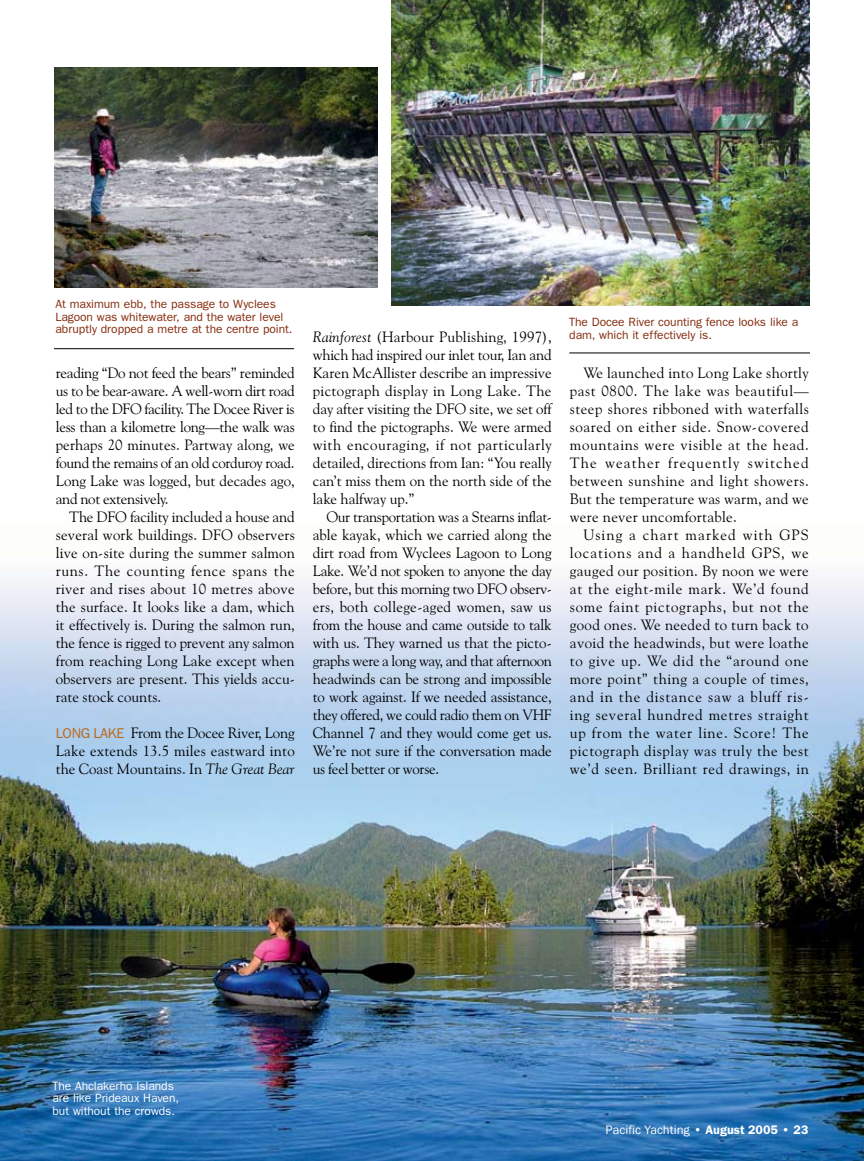
<style>
.page{position:relative;width:864px;height:1161px;background:#fff}
.page>*{position:absolute;margin:0;border:0;box-sizing:border-box;transform-origin:0 0}
.t1{font:15px/18px "Goudy Old Style BT";color:#000;text-align:justify}
.t2{font:12.75px "Franklin Got URWT Boo";color:#fff}
.t3{font:12px/12.3px "Franklin Gothic";letter-spacing:-.005em;color:#852b0c}
.t4{font:12px/12.3px "Franklin Gothic";letter-spacing:-.005em;color:#fff}
.s1{font-family:"Franklin Gothic";font-size:14.25px;color:#bc671b}
.s2{font-style:italic}
.s3{font-family:"Franklin Got URWT Dem"}
</style>
<div class="page">
<img style="left:0;top:575px;width:864px;height:586px">
<img style="left:54px;top:68px;width:324px;height:220px">
<hr style="left:54px;top:348px;width:240px;height:1px;background:#000">
<img style="left:391px;top:0;width:419px;height:306px">
<hr style="left:569px;top:353px;width:241px;height:1px;background:#000">
<p class="t3" style="left:56px;top:298px;width:239px">At maximum ebb, the passage to Wyclees<br>Lagoon was whitewater, and the water level abruptly dropped a metre at the centre point.</p>
<p class="t1" style="left:56px;top:364px;width:241px">reading “Do not feed the bears” reminded us to be bear-aware. A well-worn dirt road led to the DFO facility. The Docee River is less than a kilometre long—the walk was perhaps 20 minutes. Partway along, we found the remains of an old corduroy road.<br>Long Lake was logged, but decades ago, and not extensively.</p>
<p class="t1" style="left:56px;top:508px;width:241px;text-indent:14px">The DFO facility included a house and several work buildings. DFO observers live on-site during the summer salmon runs. The counting fence spans the river and rises about 10 metres above the surface. It looks like a dam, which it effectively is. During the salmon run, the fence is rigged to prevent any salmon from reaching Long Lake except when observers are present. This yields accu&shy;rate stock counts.</p>
<p class="t1" style="left:56px;top:724px;width:240px"><span class="s1">LONG LAKE</span> From the Docee River, Long Lake extends 13.5 miles eastward into the Coast Mountains. In <span class="s2">The Great Bear</span></p>
<p class="t1" style="left:313px;top:328px;width:241px"><span class="s2">Rainforest</span> (Harbour Publishing, 1997), which had inspired our inlet tour, Ian and Karen McAllister describe an impressive pictograph display in Long Lake. The day after visiting the DFO site, we set off to find the pictographs. We were armed with encouraging, if not particularly detailed, directions from Ian: “You really can’t miss them on the north side of the lake halfway up.”</p>
<p class="t1" style="left:313px;top:508px;width:241px;text-indent:14px">Our transportation was a Stearns inflat&shy;able kayak, which we carried along the dirt road from Wyclees Lagoon to Long Lake. We’d not spoken to anyone the day before, but this morning two DFO observ&shy;ers, both college-aged women, saw us from the house and came outside to talk with us. They warned us that the picto&shy;graphs were a long way, and that afternoon headwinds can be strong and impossible to work against. If we needed assistance, they offered, we could radio them on VHF Channel 7 and they would come get us.<br>We’re not sure if the conversation made us feel better or worse.</p>
<p class="t3" style="left:569px;top:316px;width:231px">The Docee River counting fence looks like a dam, which it effectively is.</p>
<p class="t1" style="left:570px;top:364px;width:241px;text-indent:14px">We launched into Long Lake shortly past 0800. The lake was beautiful— steep shores ribboned with waterfalls soared on either side. Snow-covered mountains were visible at the head.<br>The weather frequently switched between sunshine and light showers.<br>But the temperature was warm, and we were never uncomfortable.</p>
<p class="t1" style="left:570px;top:526px;width:241px;text-indent:14px">Using a chart marked with GPS locations and a handheld GPS, we gauged our position. By noon we were at the eight-mile mark. We’d found some faint pictographs, but not the good ones. We needed to turn back to avoid the headwinds, but were loathe to give up. We did the “around one more point” thing a couple of times, and in the distance saw a bluff ris&shy;ing several hundred metres straight up from the water line. Score! The pictograph display was truly the best we’d seen. Brilliant red drawings, in</p>
<p class="t4" style="left:52px;top:1080px;width:128px">The Ahclakerho Islands are like Prideaux Haven, but without the crowds.</p>
<p class="t2" style="left:606px;top:1123px;width:204px">Pacific Yachting <span class="s3">• August 2005 • 23</span></p>
</div>
